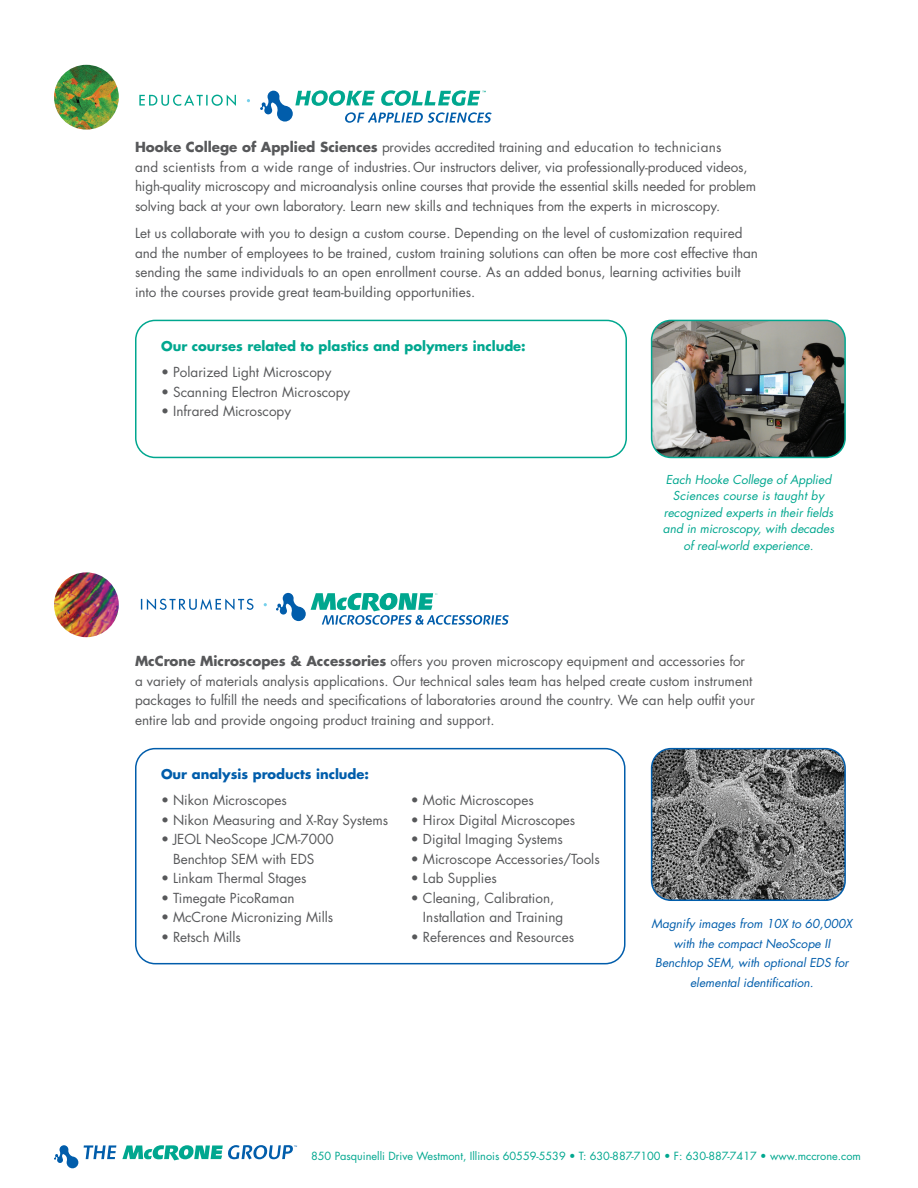
<style>
.page{position:relative;width:918px;height:1188px;background:#fff}
.page>*{position:absolute;margin:0;border:0;box-sizing:border-box;transform-origin:0 0}
.t1{font:13.5px/19.5px "Futura Std";color:#57585a}
.t2{font:700 13.2px "Futura Std";color:#00a78f}
.t3{font:700 13.2px "Futura Std";color:#015dab}
.t4{font:italic 12px/16.5px "Futura Std";color:#00a78f;text-align:center}
.t5{font:italic 12px/19.5px "Futura Std";color:#015dab;text-align:center}
.t6{font:10.95px "Futura Std";color:#00a78f}
.s1{font-weight:700}
</style>
<div class="page">
<div style="left:135px;top:320px;width:492px;height:138px;border:2px solid #00a78f;border-radius:19px"></div>
<img style="left:652px;top:320px;width:193px;height:137px">
<div style="left:651px;top:320px;width:195px;height:138px;border:2px solid #00a78f;border-radius:19px"></div>
<img style="left:54px;top:65px;width:65px;height:65px;border-radius:32px">
<svg style="left:139px;top:95px;width:97px;height:11px"></svg>
<svg style="left:260px;top:90px;width:232px;height:33px"></svg>
<img style="left:652px;top:749px;width:191px;height:151px">
<div style="left:651px;top:748px;width:195px;height:153px;border:2px solid #015dab;border-radius:19px"></div>
<div style="left:135px;top:748px;width:491px;height:216px;border:2px solid #015dab;border-radius:19px"></div>
<img style="left:54px;top:572px;width:65px;height:65px;border-radius:32px">
<svg style="left:276px;top:593px;width:233px;height:32px"></svg>
<svg style="left:141px;top:599px;width:113px;height:11px"></svg>
<svg style="left:54px;top:1145px;width:24px;height:23px"></svg>
<svg style="left:84px;top:1145px;width:32px;height:14px"></svg>
<svg style="left:122px;top:1145px;width:175px;height:15px"></svg>
<p class="t1" style="left:135px;top:138px;width:623px"><span class="s1">Hooke College of Applied Sciences</span> provides accredited training and education to technicians<br>and scientists from a wide range of industries. Our instructors deliver, via professionally-produced videos, high-quality microscopy and microanalysis online courses that provide the essential skills needed for problem solving back at your own laboratory. Learn new skills and techniques from the experts in microscopy.</p>
<p class="t1" style="left:135px;top:224px;width:625px">Let us collaborate with you to design a custom course. Depending on the level of customization required and the number of employees to be trained, custom training solutions can often be more cost effective than sending the same individuals to an open enrollment course. As an added bonus, learning activities built into the courses provide great team-building opportunities.</p>
<p class="t2" style="left:161px;top:337px;width:366px">Our courses related to plastics and polymers include:</p>
<p class="t1" style="left:161px;top:362px;width:172px">• Polarized Light Microscopy</p>
<p class="t1" style="left:161px;top:382px;width:191px">• Scanning Electron Microscopy</p>
<p class="t1" style="left:161px;top:401px;width:131px">• Infrared Microscopy</p>
<p class="t4" style="left:663px;top:471px;width:173px">Each Hooke College of Applied<br>Sciences course is taught by recognized experts in their fields and in microscopy, with decades of real-world experience.</p>
<p class="t1" style="left:135px;top:651px;width:621px"><span class="s1">McCrone Microscopes &amp; Accessories</span> offers you proven microscopy equipment and accessories for a variety of materials analysis applications. Our technical sales team has helped create custom instrument packages to fulfill the needs and specifications of laboratories around the country. We can help outfit your entire lab and provide ongoing product training and support.</p>
<p class="t3" style="left:161px;top:765px;width:210px">Our analysis products include:</p>
<p class="t1" style="left:161px;top:791px;width:127px">• Nikon Microscopes</p>
<p class="t1" style="left:161px;top:810px;width:229px">• Nikon Measuring and X-Ray Systems</p>
<p class="t1" style="left:161px;top:830px;width:174px;text-align:center">• JEOL NeoScope JCM-7000<br>Benchtop SEM with EDS</p>
<p class="t1" style="left:161px;top:869px;width:147px">• Linkam Thermal Stages</p>
<p class="t1" style="left:161px;top:888px;width:135px">• Timegate PicoRaman</p>
<p class="t1" style="left:161px;top:907px;width:174px">• McCrone Micronizing Mills</p>
<p class="t1" style="left:161px;top:927px;width:81px">• Retsch Mills</p>
<p class="t1" style="left:411px;top:790px;width:124px">• Motic Microscopes</p>
<p class="t1" style="left:411px;top:810px;width:166px">• Hirox Digital Microscopes</p>
<p class="t1" style="left:411px;top:829px;width:153px">• Digital Imaging Systems</p>
<p class="t1" style="left:411px;top:849px;width:190px">• Microscope Accessories/Tools</p>
<p class="t1" style="left:411px;top:868px;width:87px">• Lab Supplies</p>
<p class="t1" style="left:423px;top:888px;width:142px;text-indent:-12px">• Cleaning, Calibration,<br>Installation and Training</p>
<p class="t1" style="left:411px;top:927px;width:165px">• References and Resources</p>
<p class="t5" style="left:651px;top:914px;width:202px">Magnify images from 10X to 60,000X with the compact NeoScope II<br>Benchtop SEM, with optional EDS for elemental identification.</p>
<p class="t6" style="left:311px;top:1149px;width:551px">850 Pasquinelli Drive Westmont, Illinois 60559-5539 • T: 630-887-7100 • F: 630-887-7417 • www.mccrone.com</p>
</div>
